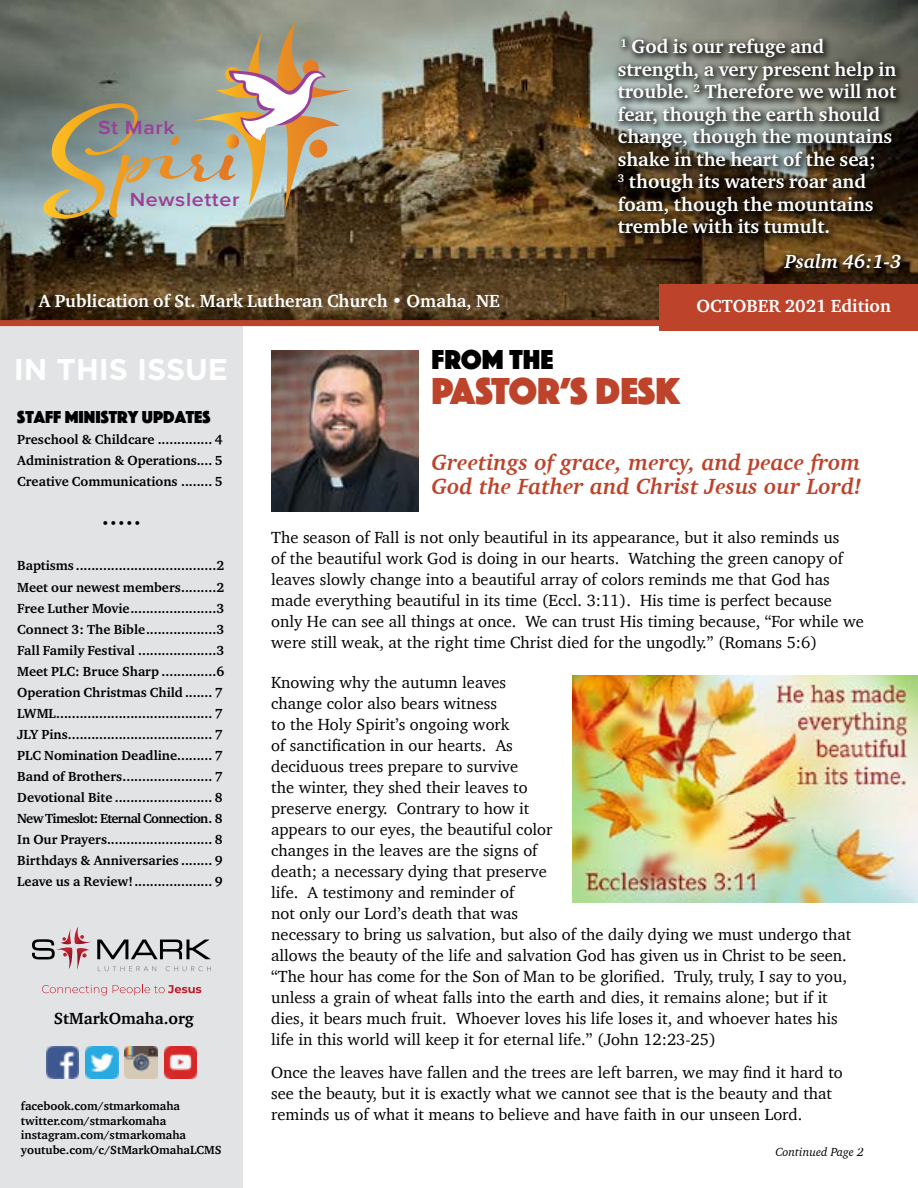
<style>
.page{position:relative;width:918px;height:1188px;background:#fff}
.page>*{position:absolute;margin:0;border:0;box-sizing:border-box;transform-origin:0 0}
.t1{font:39px "Phosphate Solid";letter-spacing:-.005em;color:#bd432b}
.t2{font:700 30px "Gotham";color:#fff}
.t3{font:28.5px "Phosphate Solid";color:#000}
.t4{font:italic 700 22.5px/24px "Charter";color:#bd432b}
.t5{font:600 19.65px "Proxima Nova";letter-spacing:.03em;color:#9b3f98;scale:1.09 1}
.t6{font:700 19.5px/22.5px "Charter ITC";color:#fff}
.t7{font:italic 700 19.5px "Charter ITC";color:#fff}
.t8{font:700 18px "Charter ITC";color:#fff}
.t9{font:18px "Phosphate Solid";color:#000}
.t10{font:16.5px/21px "Charter";color:#000}
.t11{font:700 16.5px "Charter";color:#000}
.t12{font:700 13.5px/21px "Charter ITC";color:#000;text-align:justify}
.t13{font:700 12px/14.4px "Charter";color:#000}
.t14{font:italic 12px "Charter";color:#000}
</style>
<div class="page">
<img style="left:0;top:0;width:918px;height:320px">
<div style="left:660px;top:284px;width:258px;height:47px;background:#bd432b"></div>
<div style="left:614px;top:33px;width:295px;height:243px;background:#000;opacity:.6"></div>
<div style="left:0;top:323px;width:243px;height:865px;background:#e2e3e4"></div>
<svg style="left:32px;top:926px;width:179px;height:45px"></svg>
<svg style="left:42px;top:985px;width:65px;height:10px"></svg>
<svg style="left:113px;top:985px;width:88px;height:10px"></svg>
<img style="left:46px;top:1047px;width:33px;height:32px">
<img style="left:86px;top:1047px;width:32px;height:32px">
<img style="left:125px;top:1047px;width:32px;height:32px">
<img style="left:164px;top:1047px;width:33px;height:32px">
<svg style="left:43px;top:21px;width:308px;height:198px;background:#9e9d8a"></svg>
<div style="left:0;top:320px;width:697px;height:6px;background:#bd432b"></div>
<img style="left:271px;top:350px;width:147px;height:161px">
<img style="left:572px;top:675px;width:346px;height:227px">
<p class="t5" style="left:98px;top:116px;width:72px">St Mark</p>
<p class="t5" style="left:130px;top:188px;width:102px">Newsletter</p>
<p class="t6" style="left:618px;top:36px;width:280px"><sup>1</sup> God is our refuge and strength, a very present help in trouble. <sup>2</sup> Therefore we will not fear, though the earth should change, though the mountains shake in the heart of the sea;<br><sup>3</sup> though its waters roar and foam, though the mountains tremble with its tumult.</p>
<p class="t7" style="left:785px;top:249px;width:118px">Psalm 46:1-3</p>
<p class="t8" style="left:39px;top:290px;width:463px">A Publication of St. Mark Lutheran Church • Omaha, NE</p>
<p class="t8" style="left:697px;top:294px;width:196px">OCTOBER 2021 Edition</p>
<h2 class="t2" style="left:14px;top:350px;width:216px">IN THIS ISSUE</h2>
<p class="t9" style="left:17px;top:405px;width:195px">STAFF MINISTRY UPDATES</p>
<p class="t12" style="left:17px;top:430px;width:207px">Preschool &amp; Childcare .............. 4<br>Administration &amp; Operations.... 5<br>Creative Communications ........ 5</p>
<p class="t12" style="left:102px;top:514px;width:41px">•••••</p>
<p class="t12" style="left:17px;top:556px;width:208px">Baptisms ....................................2<br>Meet our newest members.........2<br>Free Luther Movie......................3<br>Connect 3: The Bible..................3<br>Fall Family Festival ....................3<br>Meet PLC: Bruce Sharp ..............6<br>Operation Christmas Child ....... 7<br>LWML........................................ 7<br>JLY Pins..................................... 7<br>PLC Nomination Deadline......... 7<br>Band of Brothers....................... 7<br>Devotional Bite ......................... 8<br>New Timeslot: Eternal Connection. 8<br>In Our Prayers........................... 8<br>Birthdays &amp; Anniversaries ........ 9<br>Leave us a Review!.................... 9</p>
<p class="t11" style="left:54px;top:1004px;width:142px">StMarkOmaha.org</p>
<p class="t13" style="left:21px;top:1099px;width:202px">facebook.com/stmarkomaha twitter.com/stmarkomaha instagram.com/stmarkomaha youtube.com/c/StMarkOmahaLCMS</p>
<h3 class="t3" style="left:432px;top:340px;width:123px">FROM THE</h3>
<h1 class="t1" style="left:432px;top:363px;width:250px">PASTOR’S DESK</h1>
<h3 class="t4" style="left:432px;top:450px;width:432px">Greetings of grace, mercy, and peace from<br>God the Father and Christ Jesus our Lord!</h3>
<p class="t10" style="left:271px;top:526px;width:594px">The season of Fall is not only beautiful in its appearance, but it also reminds us<br>of the beautiful work God is doing in our hearts. Watching the green canopy of leaves slowly change into a beautiful array of colors reminds me that God has made everything beautiful in its time (Eccl. 3:11). His time is perfect because only He can see all things at once. We can trust His timing because, “For while we were still weak, at the right time Christ died for the ungodly.” (Romans 5:6)</p>
<p class="t10" style="left:271px;top:671px;width:582px">Knowing why the autumn leaves<br>change color also bears witness<br>to the Holy Spirit’s ongoing work<br>of sanctification in our hearts. As<br>deciduous trees prepare to survive<br>the winter, they shed their leaves to<br>preserve energy. Contrary to how it<br>appears to our eyes, the beautiful color<br>changes in the leaves are the signs of<br>death; a necessary dying that preserve<br>life. A testimony and reminder of<br>not only our Lord’s death that was<br>necessary to bring us salvation, but also of the daily dying we must undergo that allows the beauty of the life and salvation God has given us in Christ to be seen. “The hour has come for the Son of Man to be glorified. Truly, truly, I say to you, unless a grain of wheat falls into the earth and dies, it remains alone; but if it dies, it bears much fruit. Whoever loves his life loses it, and whoever hates his life in this world will keep it for eternal life.” (John 12:23-25)</p>
<p class="t10" style="left:271px;top:1061px;width:573px">Once the leaves have fallen and the trees are left barren, we may find it hard to see the beauty, but it is exactly what we cannot see that is the beauty and that reminds us of what it means to believe and have faith in our unseen Lord.</p>
<p class="t14" style="left:775px;top:1142px;width:90px">Continued Page 2</p>
</div>
